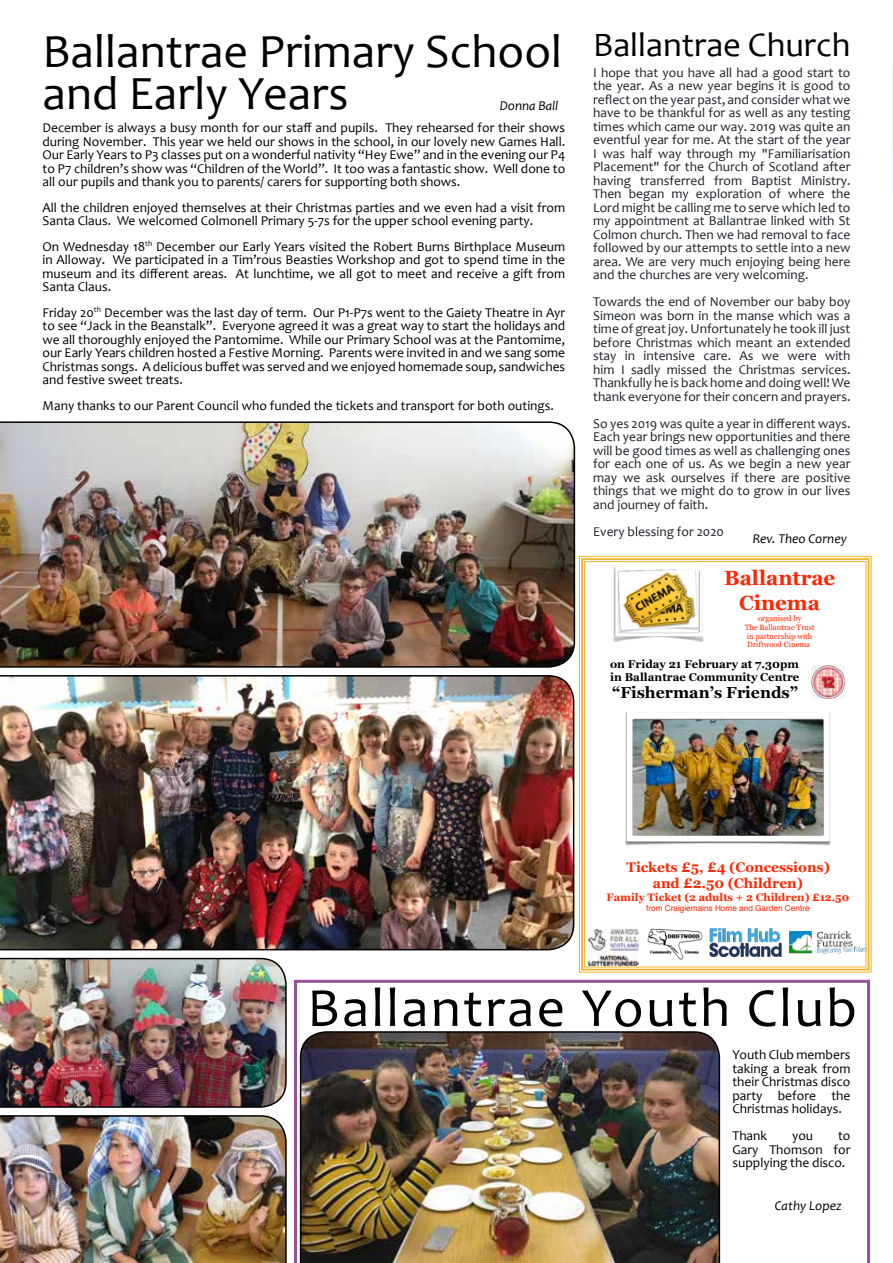
<style>
.page{position:relative;width:893px;height:1263px;background:#fff}
.page>*{position:absolute;margin:0;border:0;box-sizing:border-box;transform-origin:0 0}
.t1{font:55.5px "Candara";letter-spacing:.04em;color:#000}
.t2{font:48px/42px "Candara";color:#000}
.t3{font:34.5px "Candara";color:#000}
.t4{font:700 20.55px/24.6px "Georgia";color:#ff2600;text-align:center}
.t5{font:700 15.9px "Georgia";color:#000}
.t6{font:700 13.8px/15.9px "Georgia";color:#ff2600;text-align:center}
.t7{font:13.5px/13.5px "Candara";color:#000;text-align:justify}
.t8{font:13.5px/13.5px "Candara";color:#1c2228;text-align:justify}
.t9{font:italic 13.5px "Candara";color:#000}
.t10{font:700 11.25px/12.9px "Georgia";color:#000}
.t11{font:700 10.8px "Georgia";color:#ff2600}
.t12{font:8.25px "Helvetica";color:#ff2600}
.t13{font:7.65px/8.7px "Georgia";color:#ff2600;text-align:center}
</style>
<div class="page">
<svg style="left:294px;top:980px;width:576px;height:283px"></svg>
<svg style="left:892px;top:65px;width:1px;height:128px"></svg>
<img style="left:0;top:421px;width:576px;height:247px">
<img style="left:0;top:957px;width:287px;height:151px">
<img style="left:0;top:1115px;width:287px;height:148px">
<img style="left:0;top:675px;width:575px;height:276px">
<div style="left:593px;top:555px;width:257px;height:48px;background:#fefaf3"></div>
<img style="left:299px;top:1030px;width:422px;height:233px">
<img style="left:579px;top:556px;width:293px;height:417px">
<div style="left:581px;top:558px;width:288px;height:412px;border:2px solid #f0af27"></div>
<div style="left:584px;top:561px;width:282px;height:406px;border:1px solid #f0af27"></div>
<h2 class="t2" style="left:43px;top:30px;width:521px">Ballantrae Primary School and Early Years</h2>
<p class="t9" style="left:500px;top:97px;width:60px">Donna Ball</p>
<p class="t7" style="left:43px;top:121px;width:524px">December is always a busy month for our staff and pupils. They rehearsed for their shows during November. This year we held our shows in the school, in our lovely new Games Hall.<br>Our Early Years to P3 classes put on a wonderful nativity “Hey Ewe” and in the evening our P4 to P7 children’s show was “Children of the World”. It too was a fantastic show. Well done to all our pupils and thank you to parents/ carers for supporting both shows.</p>
<p class="t7" style="left:43px;top:200px;width:524px">All the children enjoyed themselves at their Christmas parties and we even had a visit from<br>Santa Claus. We welcomed Colmonell Primary 5-7s for the upper school evening party.</p>
<p class="t7" style="left:43px;top:239px;width:524px">On Wednesday 18<sup>th</sup> December our Early Years visited the Robert Burns Birthplace Museum in Alloway. We participated in a Tim’rous Beasties Workshop and got to spend time in the museum and its different areas. At lunchtime, we all got to meet and receive a gift from Santa Claus.</p>
<p class="t7" style="left:43px;top:305px;width:524px">Friday 20<sup>th</sup> December was the last day of term. Our P1-P7s went to the Gaiety Theatre in Ayr to see “Jack in the Beanstalk”. Everyone agreed it was a great way to start the holidays and we all thoroughly enjoyed the Pantomime. While our Primary School was at the Pantomime, our Early Years children hosted a Festive Morning. Parents were invited in and we sang some Christmas songs. A delicious buffet was served and we enjoyed homemade soup, sandwiches and festive sweet treats.</p>
<p class="t7" style="left:43px;top:398px;width:513px">Many thanks to our Parent Council who funded the tickets and transport for both outings.</p>
<h3 class="t3" style="left:593px;top:23px;width:259px">Ballantrae Church</h3>
<p class="t8" style="left:593px;top:65px;width:259px">I hope that you have all had a good start to the year. As a new year begins it is good to reflect on the year past, and consider what we have to be thankful for as well as any testing times which came our way. 2019 was quite an eventful year for me. At the start of the year I was half way through my "Familiarisation Placement" for the Church of Scotland after having transferred from Baptist Ministry.<br>Then began my exploration of where the Lord might be calling me to serve which led to my appointment at Ballantrae linked with St Colmon church. Then we had removal to face followed by our attempts to settle into a new area. We are very much enjoying being here and the churches are very welcoming.</p>
<p class="t8" style="left:593px;top:295px;width:259px">Towards the end of November our baby boy Simeon was born in the manse which was a time of great joy. Unfortunately he took ill just before Christmas which meant an extended stay in intensive care. As we were with him I sadly missed the Christmas services.<br>Thankfully he is back home and doing well! We thank everyone for their concern and prayers.</p>
<p class="t8" style="left:593px;top:416px;width:259px">So yes 2019 was quite a year in different ways.<br>Each year brings new opportunities and there will be good times as well as challenging ones for each one of us. As we begin a new year may we ask ourselves if there are positive things that we might do to grow in our lives and journey of faith.</p>
<p class="t8" style="left:593px;top:524px;width:132px">Every blessing for 2020</p>
<p class="t9" style="left:753px;top:530px;width:96px">Rev. Theo Corney</p>
<h3 class="t4" style="left:724px;top:565px;width:113px">Ballantrae<br>Cinema</h3>
<p class="t13" style="left:745px;top:614px;width:72px">organised by<br>The Ballantrae Trust in partnership with<br>Driftwood Cinema</p>
<p class="t10" style="left:610px;top:657px;width:191px">on Friday 21 February at 7.30pm in Ballantrae Community Centre</p>
<p class="t5" style="left:612px;top:681px;width:187px">“Fisherman’s Friends”</p>
<p class="t6" style="left:626px;top:858px;width:205px">Tickets £5, £4 (Concessions) and £2.50 (Children)</p>
<p class="t11" style="left:606px;top:889px;width:244px">Family Ticket (2 adults + 2 Children) £12.50</p>
<p class="t12" style="left:646px;top:902px;width:165px">from Craigiemains Home and Garden Centre</p>
<h1 class="t1" style="left:307px;top:973px;width:551px">Ballantrae Youth Club</h1>
<p class="t7" style="left:732px;top:1048px;width:120px">Youth Club members taking a break from their Christmas disco party before the Christmas holidays.</p>
<p class="t7" style="left:732px;top:1129px;width:36px">Thank</p>
<p class="t7" style="left:792px;top:1129px;width:23px">you</p>
<p class="t7" style="left:732px;top:1129px;width:119px;text-indent:106px">to Gary Thomson for supplying the disco.</p>
<p class="t9" style="left:775px;top:1196px;width:68px">Cathy Lopez</p>
</div>
